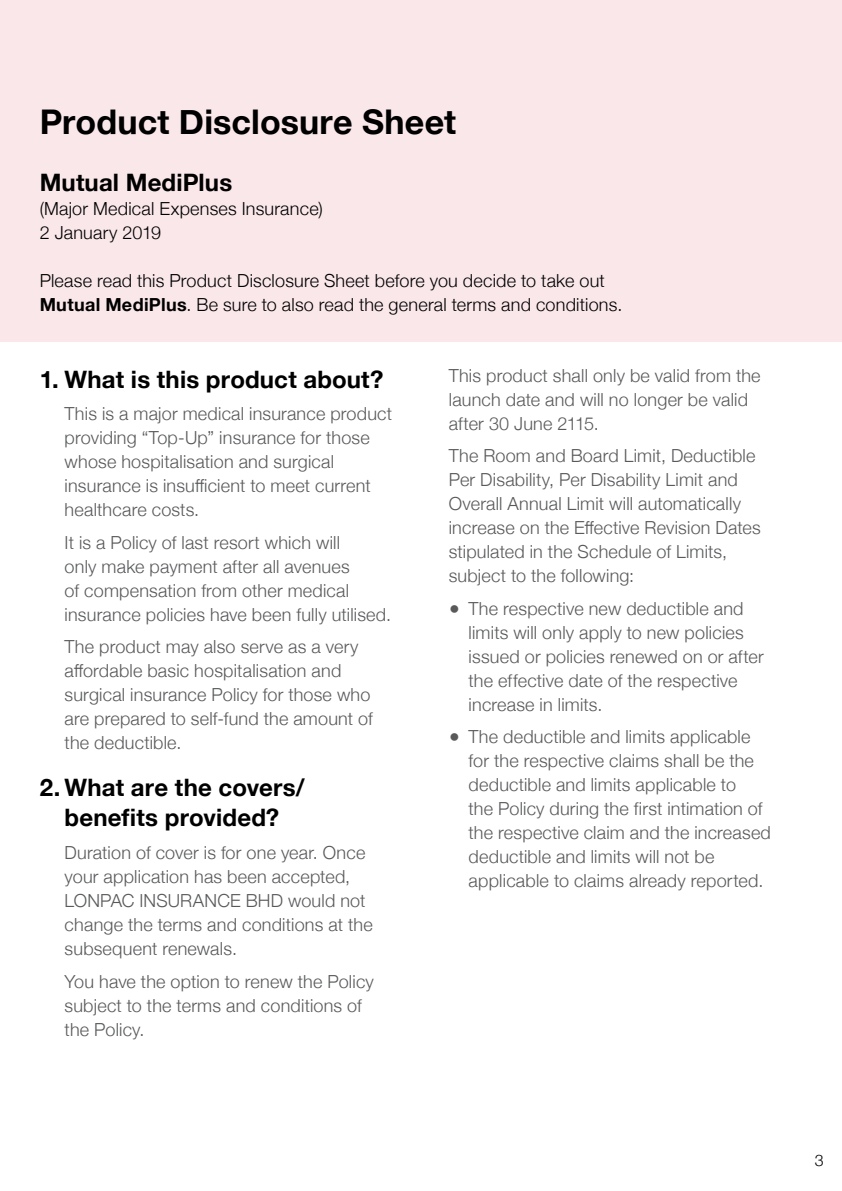
<style>
.page{position:relative;width:842px;height:1191px;background:#fff}
.page>*{position:absolute;margin:0;border:0;box-sizing:border-box;transform-origin:0 0}
.t1{font:700 34px "Helvetica Neue";letter-spacing:.005em;color:#000}
.t2{font:700 24px/30px "Helvetica Neue";letter-spacing:.005em;color:#000;text-align:center}
.t3{font:300 18px/24px "Helvetica Neue";letter-spacing:.01em;color:#58595b}
.t4{font:300 18px/24px "Helvetica Neue";letter-spacing:.01em;color:#000}
.t5{font:300 16px "Helvetica Neue";color:#000}
.s1{font-weight:700}
.s2{font-weight:400}
</style>
<div class="page">
<div style="left:0;top:0;width:842px;height:342px;background:#fae7ea"></div>
<h1 class="t1" style="left:40px;top:95px;width:418px">Product Disclosure Sheet</h1>
<h2 class="t2" style="left:40px;top:168px;width:194px">Mutual MediPlus</h2>
<p class="t4" style="left:40px;top:195px;width:285px">(Major Medical Expenses Insurance)<br>2 January 2019</p>
<p class="t4" style="left:40px;top:267px;width:584px">Please read this Product Disclosure Sheet before you decide to take out<br><span class="s1">Mutual MediPlus</span>. Be sure to also read the general terms and conditions.</p>
<h2 class="t2" style="left:40px;top:365px;width:345px">1. What is this product about?</h2>
<p class="t3" style="left:65px;top:400px;width:329px">This is a major medical insurance product providing “Top-Up” insurance for those whose hospitalisation and surgical insurance is insufficient to meet current healthcare costs.</p>
<p class="t3" style="left:65px;top:529px;width:328px">It is a Policy of last resort which will<br>only make payment after all avenues<br>of compensation from other medical insurance policies have been fully utilised.</p>
<p class="t3" style="left:65px;top:633px;width:310px">The product may also serve as a very affordable basic hospitalisation and surgical insurance Policy for those who are prepared to self-fund the amount of the deductible.</p>
<h2 class="t2" style="left:40px;top:773px;width:266px">2. What are the covers/ benefits provided?</h2>
<p class="t3" style="left:65px;top:839px;width:310px">Duration of cover is for one year. Once your application has been accepted, LONPAC INSURANCE BHD would not change the terms and conditions at the subsequent renewals.</p>
<p class="t3" style="left:65px;top:967px;width:311px">You have the option to renew the Policy subject to the terms and conditions of the Policy.</p>
<p class="t3" style="left:449px;top:362px;width:313px">This product shall only be valid from the launch date and will no longer be valid after 30 June 2115.</p>
<p class="t3" style="left:449px;top:442px;width:314px">The Room and Board Limit, Deductible Per Disability, Per Disability Limit and Overall Annual Limit will automatically increase on the Effective Revision Dates stipulated in the Schedule of Limits, subject to the following:</p>
<p class="t3" style="left:469px;top:595px;width:297px;text-indent:-20px"><span class="s2">●</span> The respective new deductible and limits will only apply to new policies issued or policies renewed on or after the effective date of the respective increase in limits.</p>
<p class="t3" style="left:469px;top:723px;width:304px;text-indent:-20px"><span class="s2">●</span> The deductible and limits applicable for the respective claims shall be the deductible and limits applicable to<br>the Policy during the first intimation of the respective claim and the increased deductible and limits will not be applicable to claims already reported.</p>
<p class="t5" style="left:815px;top:1147px;width:10px">3</p>
</div>
